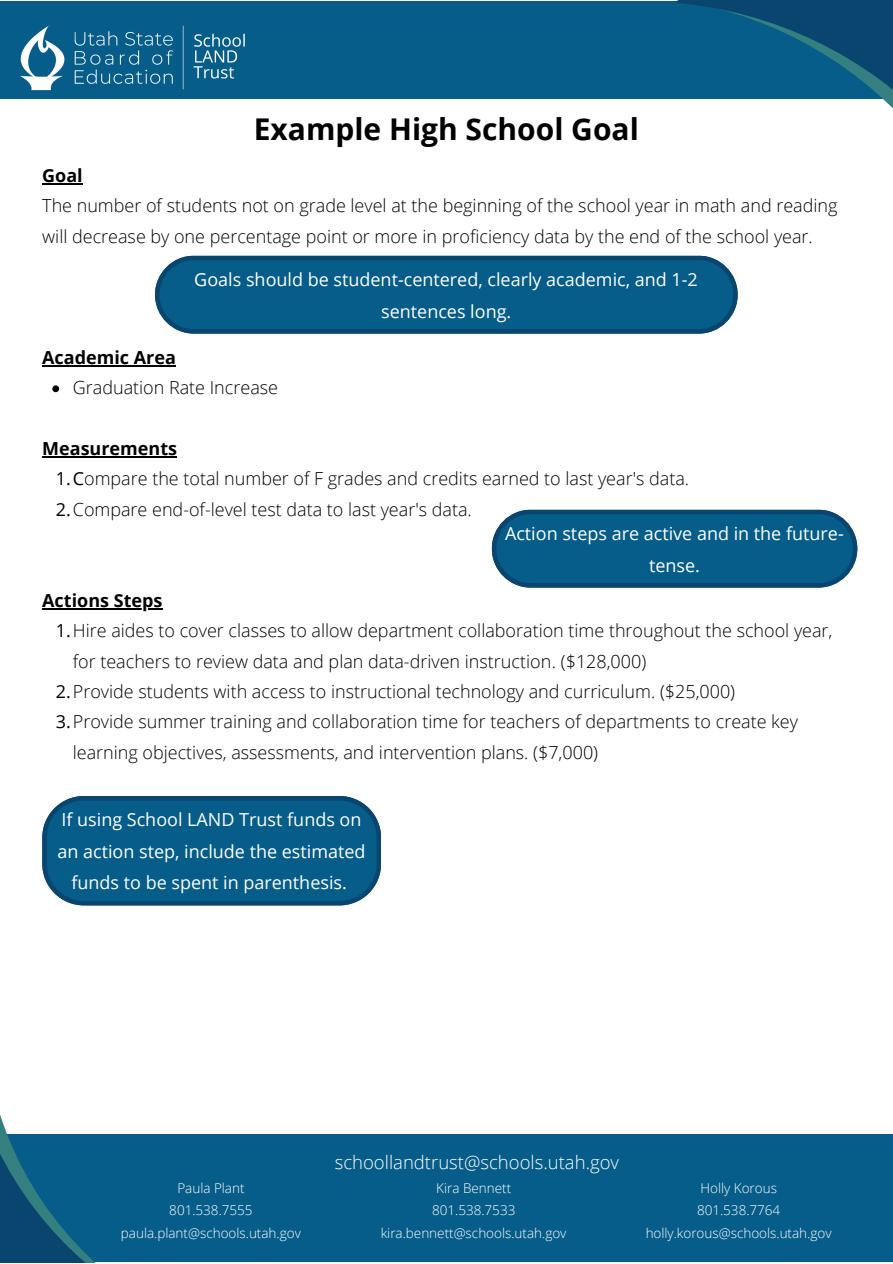
<style>
.page{position:relative;width:893px;height:1264px;background:#fff}
.page>*{position:absolute;margin:0;border:0;box-sizing:border-box;transform-origin:0 0}
.t1{font:700 30px "Open Sans";color:#000}
.t2{font:300 18.45px "Open Sans";color:#fff}
.t3{font:300 18px/30.3px "Open Sans";color:#000}
.t4{font:18px/31.5px "Open Sans";color:#fff;text-align:center}
.t5{font:700 18px "Open Sans";color:#000}
.t6{font:300 13.5px "Open Sans";color:#fff}
.s1{font-weight:400}
</style>
<div class="page">
<div style="left:0;top:1134px;width:892px;height:128px;background:#065d89"></div>
<div style="left:0;top:1px;width:892px;height:98px;background:#065d89"></div>
<svg style="left:642px;top:0;width:250px;height:334px"></svg>
<svg style="left:0;top:1114px;width:94px;height:148px"></svg>
<img style="left:20px;top:25px;width:225px;height:66px">
<svg style="left:52px;top:385px;width:7px;height:7px"></svg>
<hr style="left:42px;top:183px;width:41px;height:1px;background:#000">
<hr style="left:42px;top:365px;width:134px;height:1px;background:#000">
<hr style="left:42px;top:456px;width:135px;height:1px;background:#000">
<hr style="left:42px;top:608px;width:120px;height:1px;background:#000">
<svg style="left:155px;top:256px;width:582px;height:77px;background:#0d5e89"></svg>
<svg style="left:492px;top:509px;width:365px;height:78px;background:#13628b"></svg>
<svg style="left:42px;top:796px;width:339px;height:109px;background:#10618b"></svg>
<p class="t1" style="left:254px;top:108px;width:386px">Example High School Goal</p>
<p class="t5" style="left:42px;top:163px;width:42px">Goal</p>
<p class="t3" style="left:42px;top:190px;width:796px">The number of students not on grade level at the beginning of the school year in math and reading will decrease by one percentage point or more in proficiency data by the end of the school year.</p>
<p class="t5" style="left:42px;top:345px;width:135px">Academic Area</p>
<p class="t4" style="left:194px;top:263px;width:505px">Goals should be student-centered, clearly academic, and 1-2 sentences long.</p>
<p class="t3" style="left:73px;top:372px;width:207px">Graduation Rate Increase</p>
<p class="t5" style="left:42px;top:436px;width:136px">Measurements</p>
<p class="t3" style="left:56px;top:463px;width:634px"><span class="s1">1.C</span>ompare the total number of F grades and credits earned to last year's data.</p>
<p class="t3" style="left:56px;top:493px;width:417px"><span class="s1">2.</span>Compare end-of-level test data to last year's data.</p>
<p class="t5" style="left:42px;top:587px;width:122px">Actions Steps</p>
<p class="t4" style="left:505px;top:517px;width:340px">Action steps are active and in the future&shy;tense.</p>
<p class="t3" style="left:73px;top:615px;width:761px;text-indent:-17px"><span class="s1">1.</span>Hire aides to cover classes to allow department collaboration time throughout the school year, for teachers to review data and plan data-driven instruction. ($128,000)</p>
<p class="t3" style="left:56px;top:676px;width:680px"><span class="s1">2.</span>Provide students with access to instructional technology and curriculum. ($25,000)</p>
<p class="t3" style="left:73px;top:706px;width:726px;text-indent:-17px"><span class="s1">3.</span>Provide summer training and collaboration time for teachers of departments to create key learning objectives, assessments, and intervention plans. ($7,000)</p>
<p class="t4" style="left:57px;top:803px;width:310px">If using School LAND Trust funds on an action step, include the estimated funds to be spent in parenthesis.</p>
<p class="t6" style="left:177px;top:1178px;width:69px">Paula Plant</p>
<p class="t6" style="left:169px;top:1200px;width:85px">801.538.7555</p>
<p class="t6" style="left:121px;top:1223px;width:181px">paula.plant@schools.utah.gov</p>
<p class="t2" style="left:335px;top:1148px;width:286px">schoollandtrust@schools.utah.gov</p>
<p class="t6" style="left:436px;top:1178px;width:76px">Kira Bennett</p>
<p class="t6" style="left:432px;top:1200px;width:85px">801.538.7533</p>
<p class="t6" style="left:381px;top:1223px;width:187px">kira.bennett@schools.utah.gov</p>
<p class="t6" style="left:700px;top:1178px;width:78px">Holly Korous</p>
<p class="t6" style="left:697px;top:1200px;width:85px">801.538.7764</p>
<p class="t6" style="left:645px;top:1223px;width:187px">holly.korous@schools.utah.gov</p>
</div>
